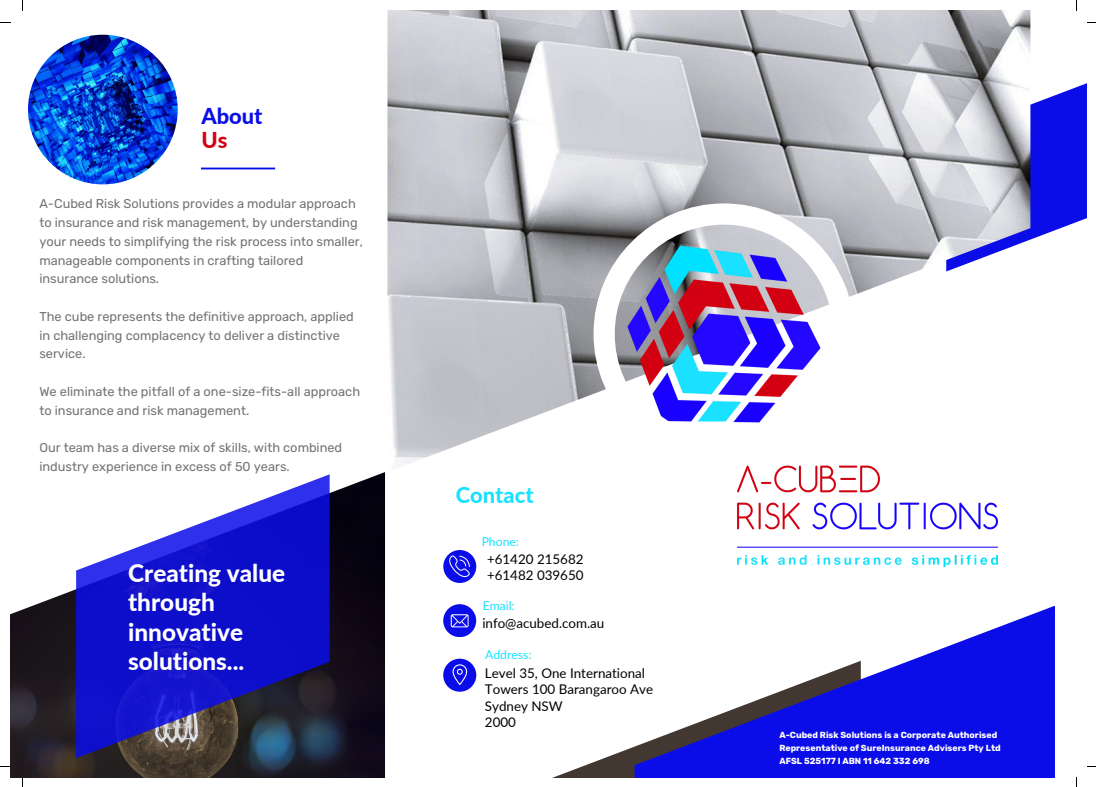
<style>
.page{position:relative;width:1096px;height:787px;background:#fff}
.page>*{position:absolute;margin:0;border:0;box-sizing:border-box;transform-origin:0 0}
.t1{font:800 24.38px/29.2px "Lato";color:#fff}
.t2{font:800 21.88px "Lato";color:#1ae1ff}
.t3{font:800 21.88px "Lato";color:#0b0de8}
.t4{font:800 21.88px "Lato";color:#d30012}
.t5{font:13.38px/16.4px "Lato";color:#000}
.t6{font:12.75px/18.8px "Rubik";color:#737373}
.t7{font:12.12px "Lato";color:#1ae1ff}
.t8{font:700 8.75px/13.1px "Rubik";color:#fff}
</style>
<div class="page">
<svg style="left:1030px;top:83px;width:56px;height:157px;background:#2e30ea"></svg>
<img style="left:387px;top:10px;width:643px;height:459px">
<svg style="left:464px;top:661px;width:170px;height:117px"></svg>
<svg style="left:634px;top:606px;width:421px;height:172px;fill:#0b0de8"></svg>
<svg style="left:593px;top:203px;width:261px;height:261px"></svg>
<img style="left:10px;top:472px;width:375px;height:306px">
<div style="left:443px;top:659px;width:33px;height:33px;background:#0b0de8;border-radius:50%"></div>
<svg style="left:452px;top:664px;width:15px;height:21px"></svg>
<div style="left:443px;top:550px;width:33px;height:33px;background:#0b0de8;border-radius:50%"></div>
<svg style="left:449px;top:555px;width:21px;height:22px"></svg>
<div style="left:443px;top:604px;width:33px;height:33px;background:#0b0de8;border-radius:50%"></div>
<svg style="left:450px;top:614px;width:18px;height:13px"></svg>
<img style="left:28px;top:35px;width:150px;height:149px;border-radius:50%">
<svg style="left:76px;top:474px;width:253px;height:284px;fill:#1313ca"></svg>
<hr style="left:201px;top:168px;width:74px;height:1px;background:#0b0de8">
<img style="left:724px;top:446px;width:287px;height:122px">
<p class="t3" style="left:201px;top:103px;width:63px">About</p>
<p class="t4" style="left:201px;top:126px;width:27px">Us</p>
<p class="t6" style="left:39px;top:194px;width:325px">A-Cubed Risk Solutions provides a modular approach to insurance and risk management, by understanding your needs to simplifying the risk process into smaller, manageable components in crafting tailored insurance solutions.</p>
<p class="t6" style="left:39px;top:307px;width:316px">The cube represents the definitive approach, applied in challenging complacency to deliver a distinctive service.</p>
<p class="t6" style="left:39px;top:382px;width:322px">We eliminate the pitfall of a one-size-fits-all approach to insurance and risk management.</p>
<p class="t6" style="left:39px;top:438px;width:304px">Our team has a diverse mix of skills, with combined industry experience in excess of 50 years.</p>
<p class="t1" style="left:128px;top:558px;width:159px">Creating value through innovative solutions...</p>
<p class="t2" style="left:455px;top:481px;width:79px">Contact</p>
<p class="t7" style="left:481px;top:534px;width:39px">Phone:</p>
<p class="t5" style="left:487px;top:550px;width:98px">+61420 215682</p>
<p class="t5" style="left:487px;top:567px;width:98px">+61482 039650</p>
<p class="t7" style="left:483px;top:598px;width:33px">Email:</p>
<p class="t5" style="left:482px;top:614px;width:123px">info@acubed.com.au</p>
<p class="t7" style="left:485px;top:647px;width:48px">Address:</p>
<p class="t5" style="left:485px;top:665px;width:170px">Level 35, One International<br>Towers 100 Barangaroo Ave<br>Sydney NSW</p>
<p class="t5" style="left:485px;top:714px;width:33px">2000</p>
<p class="t8" style="left:779px;top:728px;width:223px">A-Cubed Risk Solutions is a Corporate Authorised<br>Representative of SureInsurance Advisers Pty Ltd<br>AFSL 525177 I ABN 11 642 332 698</p>
</div>
